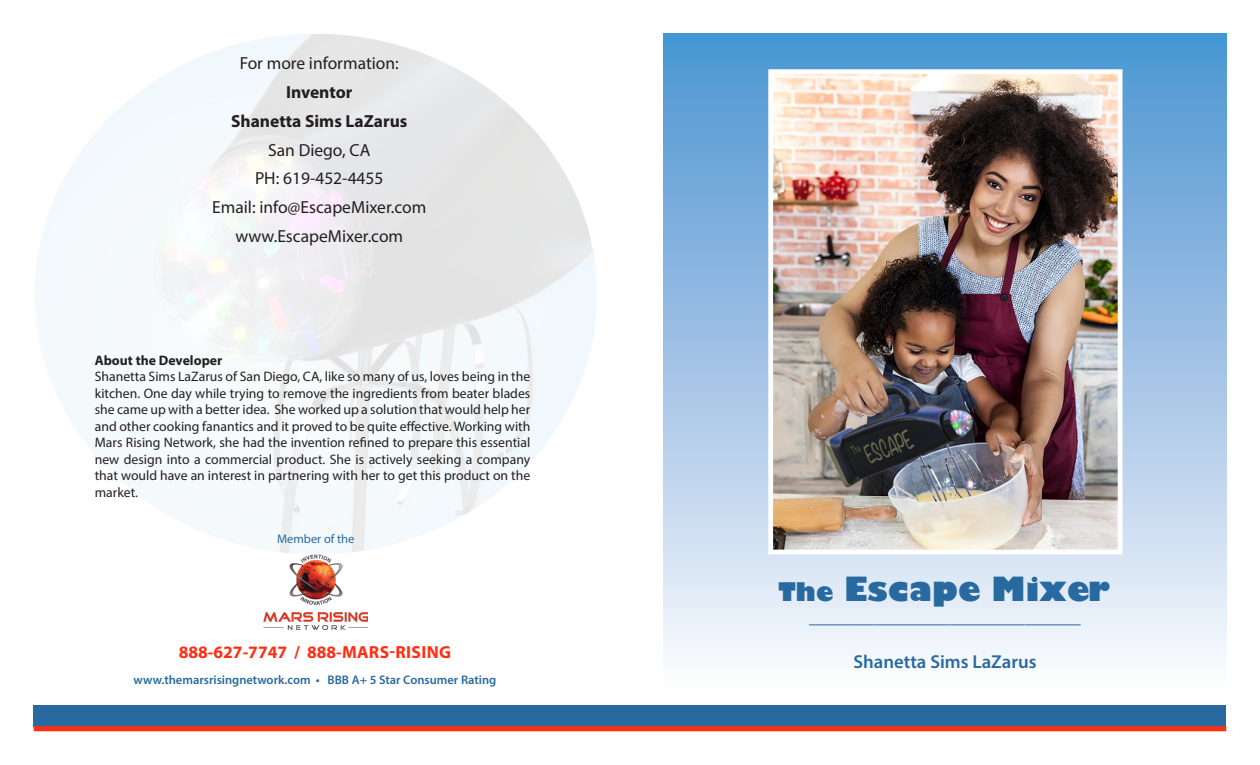
<style>
.page{position:relative;width:1260px;height:765px;background:#fff}
.page>*{position:absolute;margin:0;border:0;box-sizing:border-box;transform-origin:0 0}
.t1{font:800 32.5px "Gill Sans";color:#286aa0}
.t2{font:600 18.75px "Myriad Pro";color:#286aa0}
.t3{font:17.5px "Myriad Pro";color:#231f20}
.t4{font:700 17.5px "Myriad Pro";color:#ff2e12}
.t5{font:700 17.5px "Myriad Pro";color:#231f20}
.t6{font:13.75px/16.5px "Myriad Pro";color:#231f20;text-align:justify}
.t7{font:700 13.75px "Myriad Pro";color:#231f20}
.t8{font:600 12.5px "Myriad Pro";color:#286aa0}
.t9{font:12.5px "Myriad Pro";color:#286aa0}
.s1{font-size:25px}
</style>
<div class="page">
<div style="left:664px;top:34px;width:562px;height:655px;background:linear-gradient(to bottom,#4992d1,#fcf9fd)"></div>
<div style="left:34px;top:705px;width:1192px;height:21px;background:#286aa0"></div>
<div style="left:34px;top:726px;width:1192px;height:5px;background:#ff2e12"></div>
<img style="left:774px;top:75px;width:343px;height:473px">
<div style="left:768px;top:69px;width:355px;height:485px;border:5px solid #fff"></div>
<img style="left:264px;top:554px;width:104px;height:75px">
<p class="t3" style="left:240px;top:53px;width:161px">For more information:</p>
<p class="t5" style="left:286px;top:81px;width:68px">Inventor</p>
<p class="t5" style="left:231px;top:110px;width:178px">Shanetta Sims LaZarus</p>
<p class="t3" style="left:268px;top:139px;width:104px">San Diego, CA</p>
<p class="t3" style="left:255px;top:168px;width:130px">PH: 619-452-4455</p>
<p class="t3" style="left:212px;top:196px;width:216px">Email: info@EscapeMixer.com</p>
<p class="t3" style="left:235px;top:225px;width:169px">www.EscapeMixer.com</p>
<p class="t7" style="left:95px;top:351px;width:129px">About the Developer</p>
<p class="t6" style="left:95px;top:368px;width:437px">Shanetta Sims LaZarus of San Diego, CA, like so many of us, loves being in the kitchen. One day while trying to remove the ingredients from beater blades she came up with a better idea. She worked up a solution that would help her and other cooking fanantics and it proved to be quite effective. Working with Mars Rising Network, she had the invention refined to prepare this essential new design into a commercial product. She is actively seeking a company that would have an interest in partnering with her to get this product on the market.</p>
<p class="t9" style="left:277px;top:531px;width:79px">Member of the</p>
<p class="t4" style="left:179px;top:640px;width:274px">888-627-7747 / 888-MARS-RISING</p>
<p class="t8" style="left:134px;top:672px;width:364px">www.themarsrisingnetwork.com • BBB A+ 5 Star Consumer Rating</p>
<p class="t1" style="left:779px;top:563px;width:334px"><span class="s1">The</span> Escape Mixer</p>
<p class="t2" style="left:809px;top:605px;width:273px">_____________________________</p>
<p class="t2" style="left:853px;top:650px;width:185px">Shanetta Sims LaZarus</p>
</div>
